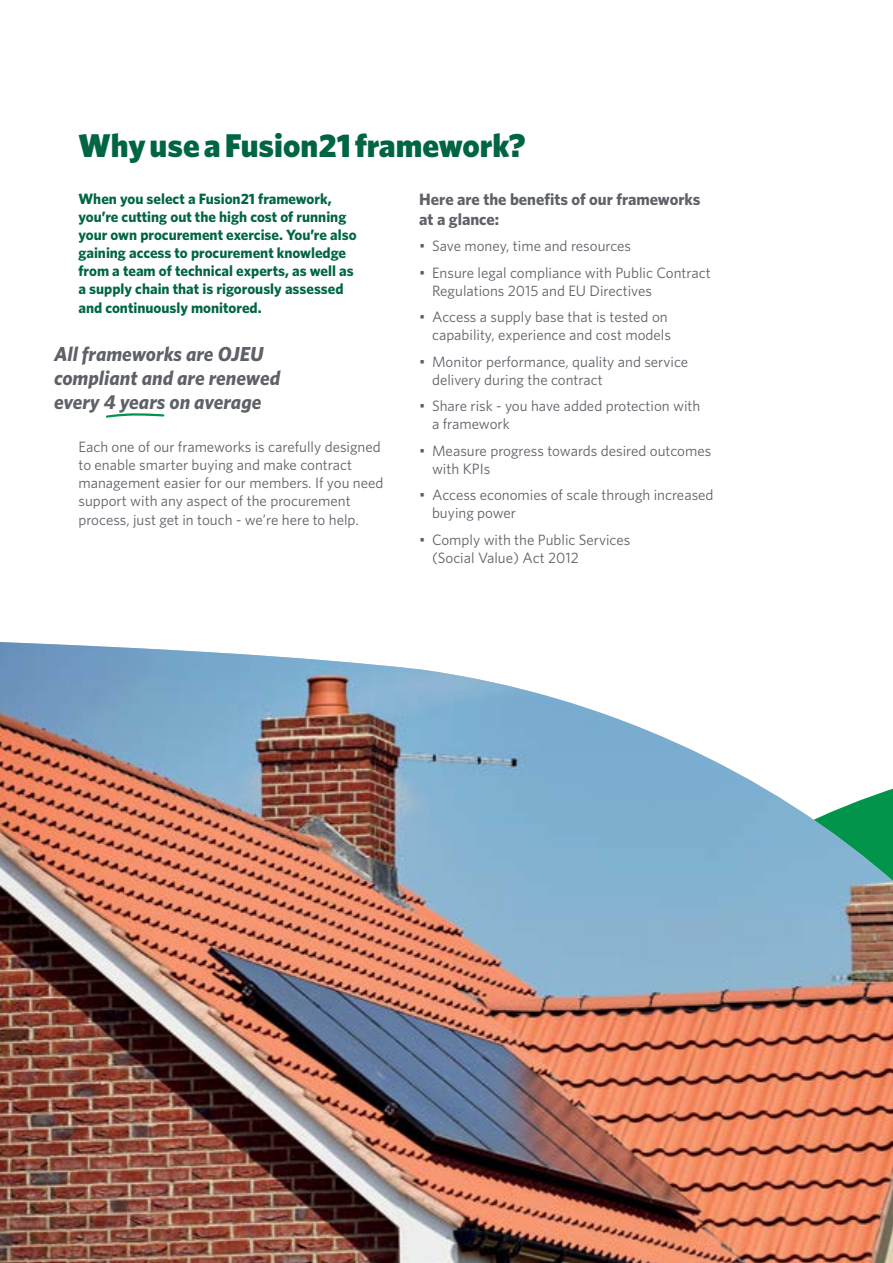
<style>
.page{position:relative;width:893px;height:1263px;background:#fff}
.page>*{position:absolute;margin:0;border:0;box-sizing:border-box;transform-origin:0 0}
.t1{font:900 33px "Whitney HTF";color:#006544}
.t2{font:italic 700 20.25px/24px "Whitney HTF";color:#5e6168}
.t3{font:700 16.5px/19.5px "Whitney HTF";color:#5e6168}
.t4{font:15px/18px "Whitney HTF";color:#5e6168}
.t5{font:700 15px/18px "Whitney HTF";color:#006544}
</style>
<div class="page">
<svg style="left:106px;top:413px;width:59px;height:5px"></svg>
<img style="left:0;top:642px;width:893px;height:621px">
<h1 class="t1" style="left:78px;top:125px;width:448px">Why use a Fusion21 framework?</h1>
<p class="t3" style="left:419px;top:189px;width:283px">Here are the benefits of our frameworks at a glance:</p>
<p class="t4" style="left:419px;top:236px;width:213px">• Save money, time and resources</p>
<p class="t4" style="left:432px;top:263px;width:280px;text-indent:-13px">• Ensure legal compliance with Public Contract<br>Regulations 2015 and EU Directives</p>
<p class="t4" style="left:419px;top:307px;width:253px;text-align:right">• Access a supply base that is tested on capability, experience and cost models</p>
<p class="t4" style="left:432px;top:352px;width:258px;text-indent:-13px">• Monitor performance, quality and service delivery during the contract</p>
<p class="t4" style="left:432px;top:396px;width:270px;text-indent:-13px">• Share risk - you have added protection with a framework</p>
<p class="t4" style="left:432px;top:441px;width:281px;text-indent:-13px">• Measure progress towards desired outcomes with KPIs</p>
<p class="t4" style="left:432px;top:485px;width:283px;text-indent:-13px">• Access economies of scale through increased buying power</p>
<p class="t4" style="left:432px;top:530px;width:200px;text-indent:-13px">• Comply with the Public Services (Social Value) Act 2012</p>
<p class="t5" style="left:78px;top:189px;width:280px">When you select a Fusion21 framework, you’re cutting out the high cost of running your own procurement exercise. You’re also gaining access to procurement knowledge from a team of technical experts, as well as a supply chain that is rigorously assessed</p>
<p class="t5" style="left:78px;top:299px;width:185px">and continuously monitored.</p>
<h2 class="t2" style="left:54px;top:342px;width:228px">All frameworks are OJEU compliant and are renewed every 4 years on average</h2>
<p class="t4" style="left:78px;top:437px;width:307px">Each one of our frameworks is carefully designed to enable smarter buying and make contract management easier for our members. If you need support with any aspect of the procurement</p>
<p class="t4" style="left:78px;top:511px;width:282px">process, just get in touch - we’re here to help.</p>
</div>
